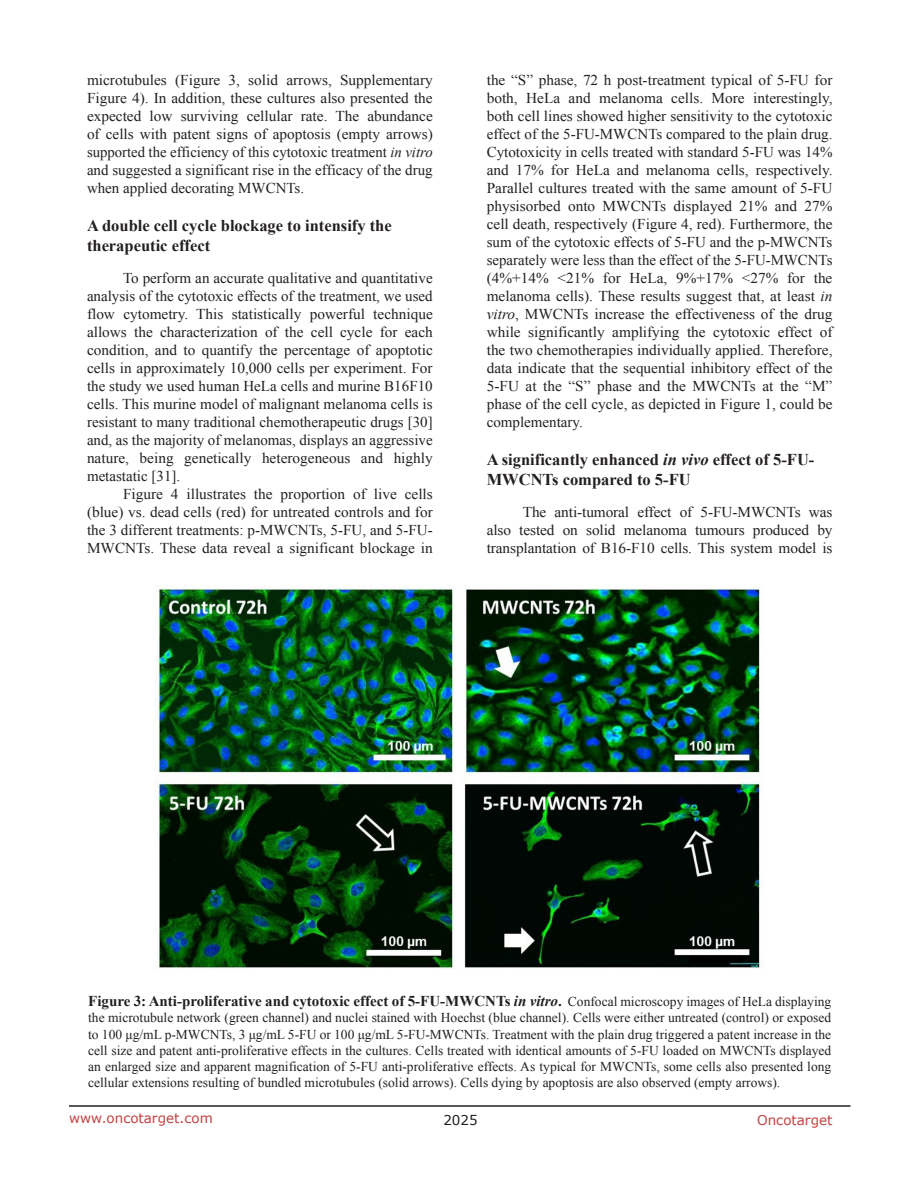
<style>
.page{position:relative;width:918px;height:1188px;background:#fff}
.page>*{position:absolute;margin:0;border:0;box-sizing:border-box;transform-origin:0 0}
.SubHeading{font:700 16.5px/19.8px "Times New Roman";color:#231f20}
.BodyText{font:15px/18px "Times New Roman";color:#231f20;text-align:justify}
.Figuretrx{font:700 15px "Times New Roman";color:#231f20}
.Figuretrx-2{font:13.5px/16.2px "Times New Roman";color:#231f20;text-align:justify}
.t1{font:13.5px "Verdana";color:#c24141}
.t2{font:13.5px "Verdana";color:#231f20}
.s1{font-style:italic}
.s2{font-weight:400;font-size:13.5px}
</style>
<div class="page">
<hr style="left:69px;top:1105px;width:781px;height:2px;background:#231f20">
<img style="left:156px;top:585px;width:608px;height:384px">
<p class="BodyText" style="left:87px;top:71px;width:347px">microtubules (Figure 3, solid arrows, Supplementary Figure 4). In addition, these cultures also presented the expected low surviving cellular rate. The abundance of cells with patent signs of apoptosis (empty arrows) supported the efficiency of this cytotoxic treatment <span class="s1">in vitro </span>and suggested a significant rise in the efficacy of the drug when applied decorating MWCNTs.</p>
<p class="SubHeading" style="left:87px;top:215px;width:306px">A double cell cycle blockage to intensify the therapeutic effect</p>
<p class="BodyText" style="left:87px;top:268px;width:347px;text-indent:36px">To perform an accurate qualitative and quantitative analysis of the cytotoxic effects of the treatment, we used flow cytometry. This statistically powerful technique allows the characterization of the cell cycle for each condition, and to quantify the percentage of apoptotic cells in approximately 10,000 cells per experiment. For the study we used human HeLa cells and murine B16F10 cells. This murine model of malignant melanoma cells is resistant to many traditional chemotherapeutic drugs [30] and, as the majority of melanomas, displays an aggressive nature, being genetically heterogeneous and highly metastatic [31].</p>
<p class="BodyText" style="left:87px;top:484px;width:347px;text-indent:36px">Figure 4 illustrates the proportion of live cells (blue) vs. dead cells (red) for untreated controls and for the 3 different treatments: p-MWCNTs, 5-FU, and 5-FU-MWCNTs. These data reveal a significant blockage in</p>
<p class="BodyText" style="left:487px;top:71px;width:347px">the “S” phase, 72 h post-treatment typical of 5-FU for both, HeLa and melanoma cells. More interestingly, both cell lines showed higher sensitivity to the cytotoxic effect of the 5-FU-MWCNTs compared to the plain drug.<br>Cytotoxicity in cells treated with standard 5-FU was 14% and 17% for HeLa and melanoma cells, respectively.<br>Parallel cultures treated with the same amount of 5-FU physisorbed onto MWCNTs displayed 21% and 27% cell death, respectively (Figure 4, red). Furthermore, the sum of the cytotoxic effects of 5-FU and the p-MWCNTs separately were less than the effect of the 5-FU-MWCNTs (4%+14% &lt;21% for HeLa, 9%+17% &lt;27% for the melanoma cells). These results suggest that, at least <span class="s1">in vitro</span>, MWCNTs increase the effectiveness of the drug while significantly amplifying the cytotoxic effect of the two chemotherapies individually applied. Therefore, data indicate that the sequential inhibitory effect of the 5-FU at the “S” phase and the MWCNTs at the “M” phase of the cell cycle, as depicted in Figure 1, could be complementary.</p>
<p class="SubHeading" style="left:487px;top:449px;width:329px">A significantly enhanced <span class="s1">in vivo</span> effect of 5-FU-<br>MWCNTs compared to 5-FU</p>
<p class="BodyText" style="left:487px;top:502px;width:347px;text-indent:36px">The anti-tumoral effect of 5-FU-MWCNTs was also tested on solid melanoma tumours produced by transplantation of B16-F10 cells. This system model is</p>
<p class="Figuretrx" style="left:88px;top:991px;width:745px">Figure 3: Anti-proliferative and cytotoxic effect of 5-FU-MWCNTs <span class="s1">in vitro</span>. <span class="s2">Confocal microscopy images of HeLa displaying</span></p>
<p class="Figuretrx-2" style="left:88px;top:1010px;width:745px">the microtubule network (green channel) and nuclei stained with Hoechst (blue channel). Cells were either untreated (control) or exposed to 100 μg/mL p-MWCNTs, 3 μg/mL 5-FU or 100 μg/mL 5-FU-MWCNTs. Treatment with the plain drug triggered a patent increase in the cell size and patent anti-proliferative effects in the cultures. Cells treated with identical amounts of 5-FU loaded on MWCNTs displayed an enlarged size and apparent magnification of 5-FU anti-proliferative effects. As typical for MWCNTs, some cells also presented long cellular extensions resulting of bundled microtubules (solid arrows). Cells dying by apoptosis are also observed (empty arrows).</p>
<p class="t1" style="left:69px;top:1109px;width:145px">www.oncotarget.com</p>
<p class="t2" style="left:443px;top:1111px;width:36px">2025</p>
<p class="t1" style="left:757px;top:1111px;width:77px">Oncotarget</p>
</div>
